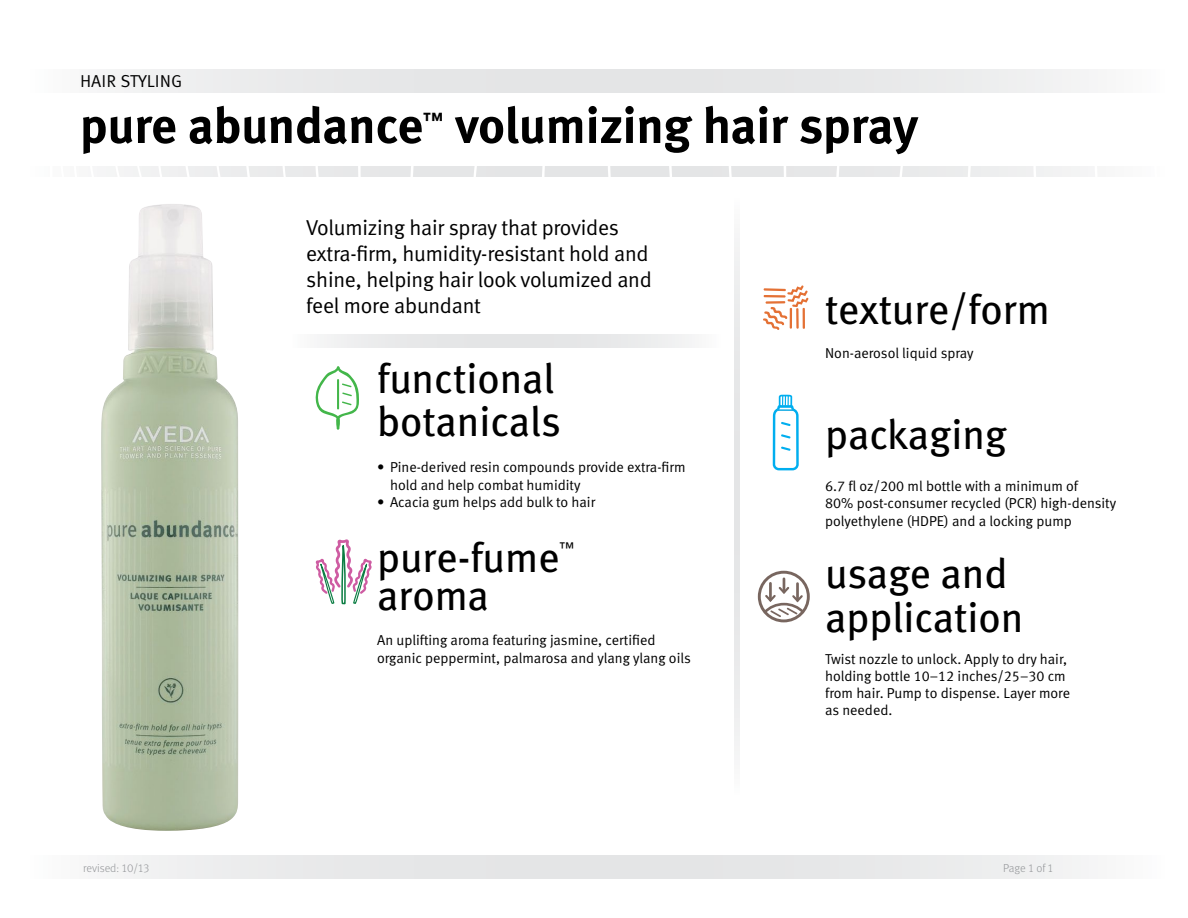
<style>
.page{position:relative;width:1188px;height:918px;background:#fff}
.page>*{position:absolute;margin:0;border:0;box-sizing:border-box;transform-origin:0 0}
.t1{font:700 50.4px "Meta";letter-spacing:-.005em;color:#000}
.t2{font:41.7px/43px "Meta Book LF";color:#000}
.t3{font:21.6px/26px "Meta Normal LF";letter-spacing:-.01em;color:#000}
.t4{font:700 20.1px "Meta";color:#000}
.t5{font:17.25px "Meta Normal LF Caps";color:#000}
.t6{font:15.15px "Meta Book LF";color:#000}
.t7{font:14.4px/17.2px "Meta Normal LF";color:#000}
.t8{font:11.55px "Meta Light LF";color:#939598}
</style>
<div class="page">
<svg style="left:106px;top:856px;width:983px;height:22px"></svg>
<svg style="left:320px;top:335px;width:372px;height:13px"></svg>
<svg style="left:106px;top:70px;width:983px;height:22px"></svg>
<svg style="left:106px;top:166px;width:982px;height:11px"></svg>
<svg style="left:734px;top:238px;width:5px;height:517px"></svg>
<svg style="left:315px;top:366px;width:44px;height:64px"></svg>
<svg style="left:315px;top:539px;width:57px;height:66px"></svg>
<svg style="left:763px;top:285px;width:46px;height:45px"></svg>
<svg style="left:772px;top:394px;width:27px;height:77px"></svg>
<div style="left:758px;top:571px;width:52px;height:51px;border:3px solid #78665f;border-radius:50%"></div>
<svg style="left:761px;top:579px;width:46px;height:39px"></svg>
<img style="left:101px;top:204px;width:138px;height:627px">
<p class="t5" style="left:80px;top:71px;width:104px">HAIR STYLING</p>
<h1 class="t1" style="left:80px;top:96px;width:345px">pure abundance</h1>
<h3 class="t4" style="left:423px;top:108px;width:22px">™</h3>
<h1 class="t1" style="left:455px;top:96px;width:464px">volumizing hair spray</h1>
<h3 class="t3" style="left:306px;top:214px;width:347px">Volumizing hair spray that provides extra-firm, humidity-resistant hold and shine, helping hair look volumized and feel more abundant</h3>
<h2 class="t2" style="left:377px;top:356px;width:185px">functional botanicals</h2>
<p class="t7" style="left:390px;top:459px;width:297px;text-indent:-13px">• Pine-derived resin compounds provide extra-firm hold and help combat humidity</p>
<p class="t7" style="left:377px;top:493px;width:220px">• Acacia gum helps add bulk to hair</p>
<h2 class="t2" style="left:377px;top:536px;width:184px">pure-fume</h2>
<p class="t6" style="left:560px;top:539px;width:16px">™</p>
<h2 class="t2" style="left:377px;top:573px;width:113px">aroma</h2>
<p class="t7" style="left:377px;top:632px;width:315px">An uplifting aroma featuring jasmine, certified organic peppermint, palmarosa and ylang ylang oils</p>
<h2 class="t2" style="left:825px;top:288px;width:226px">texture/form</h2>
<p class="t7" style="left:825px;top:344px;width:150px">Non-aerosol liquid spray</p>
<h2 class="t2" style="left:825px;top:412px;width:183px">packaging</h2>
<p class="t7" style="left:825px;top:477px;width:292px">6.7 fl oz/200 ml bottle with a minimum of<br>80% post-consumer recycled (PCR) high-density polyethylene (HDPE) and a locking pump</p>
<h2 class="t2" style="left:825px;top:550px;width:200px;line-height:44.5px">usage and application</h2>
<p class="t7" style="left:825px;top:650px;width:246px">Twist nozzle to unlock. Apply to dry hair, holding bottle 10–12 inches/25–30 cm from hair. Pump to dispense. Layer more as needed.</p>
<p class="t8" style="left:83px;top:861px;width:68px">revised: 10/13</p>
<p class="t8" style="left:1003px;top:861px;width:52px">Page 1 of 1</p>
</div>
